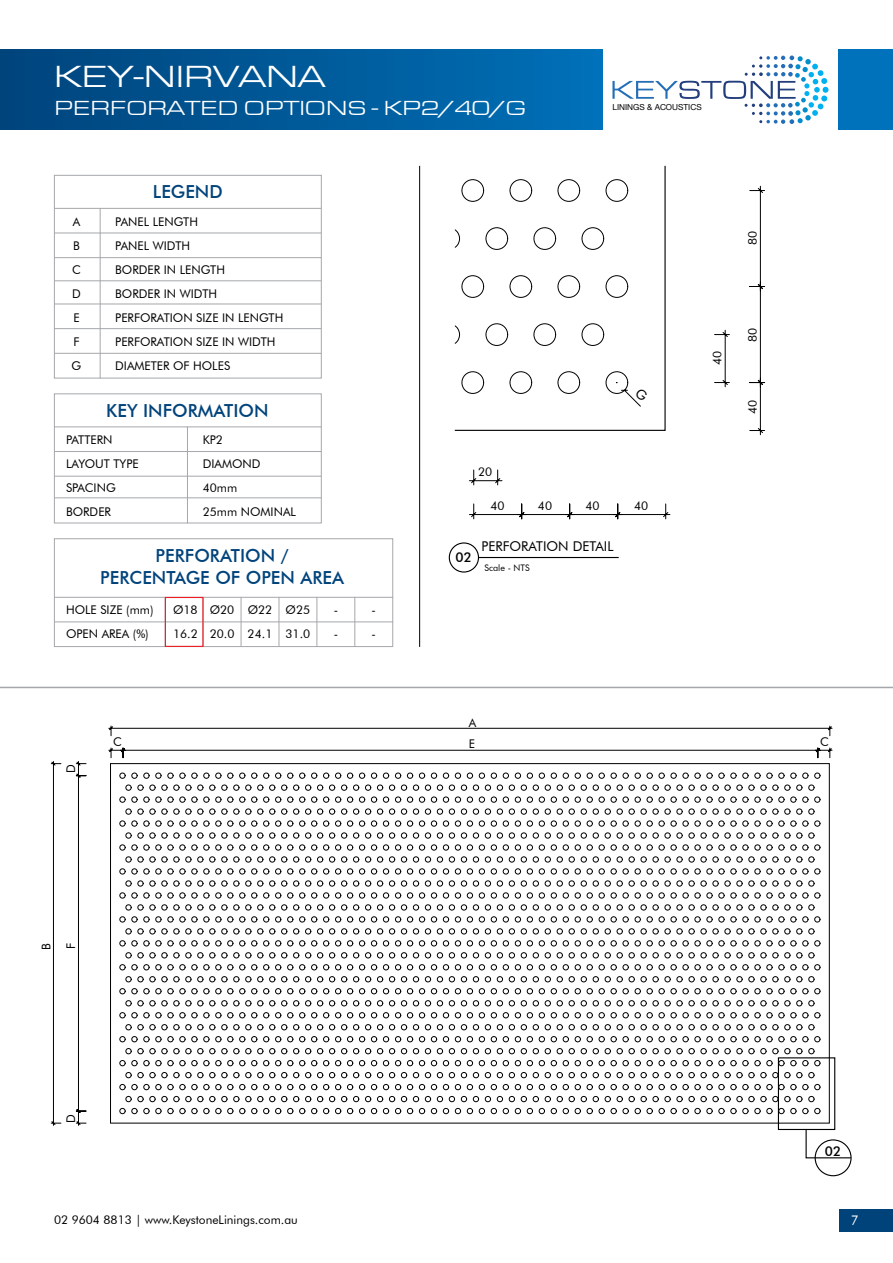
<style>
.page{position:relative;width:893px;height:1263px;background:#fff}
.page>*{position:absolute;margin:0;border:0;box-sizing:border-box;transform-origin:0 0}
.t1{font:31.5px "Eurostile Extended";color:#fff}
.t2{font:21px "Eurostile Extended";color:#fff}
.t3{font:500 18px/21.6px "Futura BT";color:#00437b;text-align:center}
.t4{font:13.5px "Futura BT";color:#000}
.t5{font:500 13.5px "Futura BT";color:#000}
.t6{font:13.5px "Futura BT";color:#fff}
.t7{font:12px/24px "Futura BT";color:#000}
.t8{font:9px "Futura BT";color:#000}
.t9{font:8.25px "Helvetica Neue";color:#000}
</style>
<div class="page">
<div style="left:0;top:50px;width:602px;height:80px;background:linear-gradient(to right,#00437b,#0070b8)"></div>
<div style="left:839px;top:50px;width:54px;height:80px;background:#0072bc"></div>
<svg style="left:612px;top:56px;width:216px;height:68px"></svg>
<div style="left:54px;top:175px;width:268px;height:203px;border:1px solid #a5a7aa"></div>
<div style="left:54px;top:393px;width:268px;height:130px;border:1px solid #a5a7aa"></div>
<div style="left:54px;top:538px;width:339px;height:109px;border:1px solid #a5a7aa"></div>
<hr style="left:54px;top:208px;width:267px;height:1px;background:#a5a7aa">
<hr style="left:54px;top:426px;width:267px;height:1px;background:#a5a7aa">
<hr style="left:54px;top:597px;width:339px;height:1px;background:#a5a7aa">
<hr style="left:54px;top:233px;width:267px;height:1px;background:#a5a7aa">
<hr style="left:54px;top:451px;width:267px;height:1px;background:#a5a7aa">
<hr style="left:54px;top:621px;width:339px;height:1px;background:#a5a7aa">
<hr style="left:54px;top:280px;width:267px;height:1px;background:#a5a7aa">
<hr style="left:54px;top:257px;width:267px;height:1px;background:#a5a7aa">
<hr style="left:54px;top:476px;width:267px;height:1px;background:#a5a7aa">
<hr style="left:54px;top:497px;width:267px;height:1px;background:#a5a7aa">
<hr style="left:54px;top:304px;width:267px;height:1px;background:#a5a7aa">
<hr style="left:54px;top:328px;width:267px;height:1px;background:#a5a7aa">
<hr style="left:54px;top:353px;width:267px;height:1px;background:#a5a7aa">
<hr style="left:100px;top:208px;width:1px;height:170px;background:#a5a7aa">
<hr style="left:187px;top:426px;width:1px;height:97px;background:#a5a7aa">
<hr style="left:241px;top:597px;width:1px;height:50px;background:#a5a7aa">
<hr style="left:317px;top:597px;width:1px;height:50px;background:#a5a7aa">
<hr style="left:203px;top:597px;width:1px;height:50px;background:#a5a7aa">
<hr style="left:279px;top:597px;width:1px;height:50px;background:#a5a7aa">
<hr style="left:354px;top:597px;width:1px;height:50px;background:#a5a7aa">
<div style="left:165px;top:597px;width:38px;height:50px;border:1px solid #ed1d24"></div>
<hr style="left:419px;top:166px;width:1px;height:481px;background:#000">
<div style="left:449px;top:542px;width:30px;height:31px;border:1px solid #000;border-radius:50%"></div>
<hr style="left:478px;top:557px;width:141px;height:1px;background:#000">
<hr style="left:0;top:687px;width:893px;height:1px;background:#a5a7aa">
<svg style="left:454px;top:165px;width:212px;height:266px"></svg>
<svg style="left:714px;top:185px;width:51px;height:250px"></svg>
<svg style="left:469px;top:469px;width:202px;height:51px"></svg>
<div style="left:815px;top:1139px;width:37px;height:37px;border:1px solid #000;border-radius:50%"></div>
<div style="left:778px;top:1057px;width:57px;height:73px;border:1px solid #000"></div>
<svg style="left:805px;top:1129px;width:47px;height:30px"></svg>
<svg style="left:119px;top:773px;width:701px;height:341px"></svg>
<svg style="left:125px;top:785px;width:689px;height:317px"></svg>
<svg style="left:108px;top:725px;width:725px;height:33px"></svg>
<svg style="left:50px;top:761px;width:37px;height:365px"></svg>
<div style="left:839px;top:1209px;width:54px;height:22px;background:#00437b"></div>
<svg style="left:454px;top:179px;width:195px;height:228px"></svg>
<h1 class="t1" style="left:54px;top:60px;width:273px">KEY-NIRVANA</h1>
<h2 class="t2" style="left:54px;top:97px;width:473px">PERFORATED OPTIONS - KP2/40/G</h2>
<p class="t9" style="left:612px;top:102px;width:91px">LININGS &amp; ACOUSTICS</p>
<p class="t7" style="left:72px;top:210px;width:11px">A<br>B<br>C<br>D<br>E<br>F<br>G</p>
<h3 class="t3" style="left:153px;top:180px;width:71px">LEGEND</h3>
<p class="t7" style="left:115px;top:210px;width:170px">PANEL LENGTH<br>PANEL WIDTH<br>BORDER IN LENGTH<br>BORDER IN WIDTH<br>PERFORATION SIZE IN LENGTH<br>PERFORATION SIZE IN WIDTH<br>DIAMETER OF HOLES</p>
<h3 class="t3" style="left:106px;top:400px;width:164px">KEY INFORMATION</h3>
<p class="t7" style="left:66px;top:427px;width:74px">PATTERN<br>LAYOUT TYPE<br>SPACING<br>BORDER</p>
<p class="t7" style="left:203px;top:427px;width:95px">KP2<br>DIAMOND<br>40mm<br>25mm NOMINAL</p>
<h3 class="t3" style="left:100px;top:545px;width:245px">PERFORATION /<br>PERCENTAGE OF OPEN AREA</h3>
<p class="t7" style="left:66px;top:598px;width:89px">HOLE SIZE (mm)<br>OPEN AREA (%)</p>
<p class="t7" style="left:173px;top:598px;width:26px">Ø18<br>16.2</p>
<p class="t7" style="left:210px;top:598px;width:26px">Ø20<br>20.0</p>
<p class="t7" style="left:248px;top:598px;width:26px">Ø22<br>24.1</p>
<p class="t7" style="left:286px;top:598px;width:26px">Ø25<br>31.0</p>
<p class="t7" style="left:334px;top:598px;width:6px">- -</p>
<p class="t7" style="left:372px;top:598px;width:6px">- -</p>
<p class="t5" style="left:456px;top:549px;width:18px">02</p>
<p class="t7" style="left:478px;top:460px;width:16px">20</p>
<p class="t7" style="left:490px;top:494px;width:16px">40</p>
<p class="t7" style="left:538px;top:494px;width:16px">40</p>
<p class="t7" style="left:585px;top:494px;width:16px">40</p>
<p class="t7" style="left:634px;top:494px;width:16px">40</p>
<p class="t4" style="left:482px;top:538px;width:133px">PERFORATION DETAIL</p>
<p class="t8" style="left:484px;top:562px;width:47px">Scale - NTS</p>
<p class="t7" style="left:740px;top:245px;width:16px;rotate:-90deg">80</p>
<p class="t7" style="left:705px;top:365px;width:16px;rotate:-90deg">40</p>
<p class="t7" style="left:740px;top:342px;width:16px;rotate:-90deg">80</p>
<p class="t7" style="left:740px;top:414px;width:16px;rotate:-90deg">40</p>
<p class="t7" style="left:59px;top:773px;width:10px;rotate:-90deg">D</p>
<p class="t7" style="left:469px;top:711px;width:9px;line-height:21.9px">A<br>E</p>
<p class="t7" style="left:113px;top:730px;width:10px">C</p>
<p class="t7" style="left:820px;top:730px;width:10px">C</p>
<p class="t7" style="left:34px;top:950px;width:8px;line-height:24.8px;rotate:-90deg">B<br>F</p>
<p class="t7" style="left:59px;top:1122px;width:10px;rotate:-90deg">D</p>
<p class="t5" style="left:825px;top:1143px;width:18px">02</p>
<p class="t7" style="left:54px;top:1208px;width:245px">02 9604 8813 | www.KeystoneLinings.com.au</p>
<p class="t6" style="left:851px;top:1212px;width:9px">7</p>
</div>
